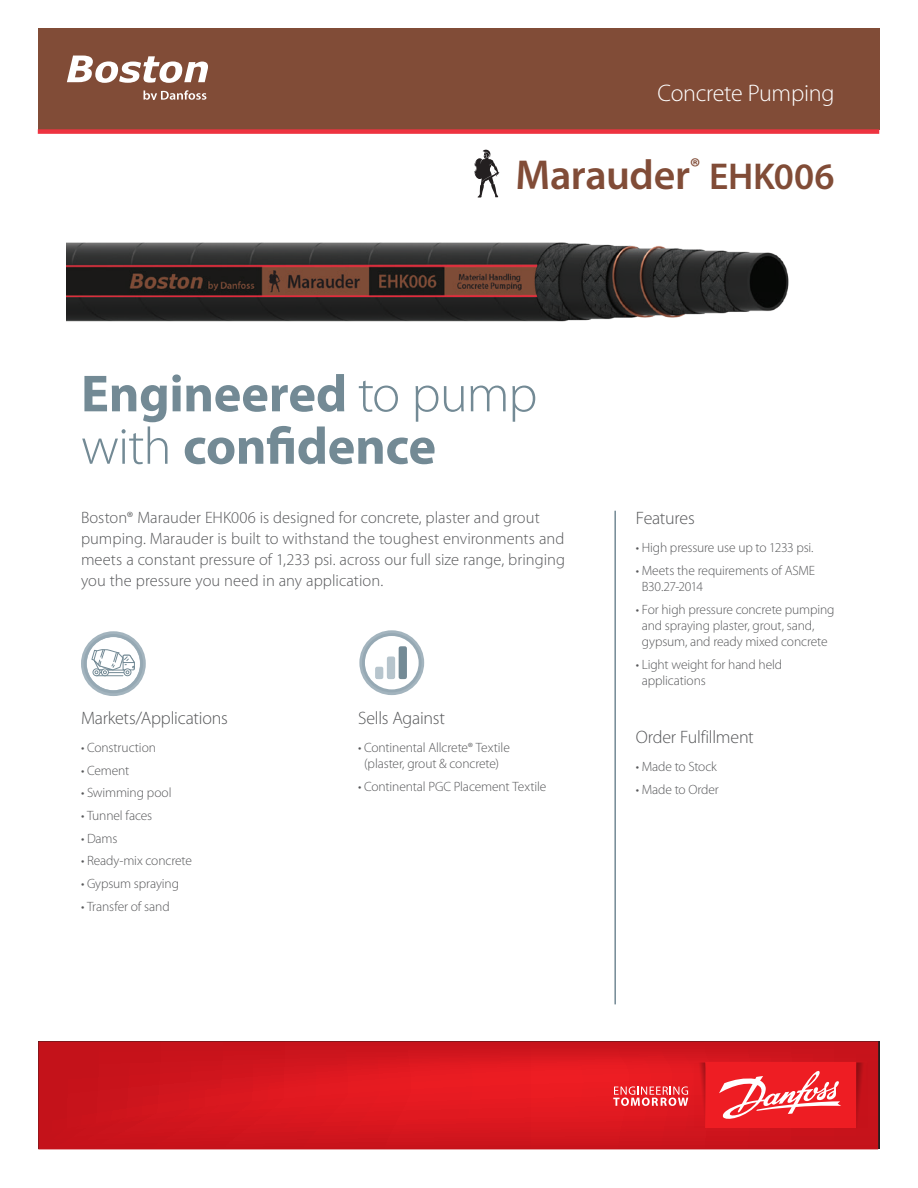
<style>
.page{position:relative;width:918px;height:1188px;background:#fff}
.page>*{position:absolute;margin:0;border:0;box-sizing:border-box;transform-origin:0 0}
.Headline_1{font:700 52.5px/52.5px "Myriad Pro";letter-spacing:-.01em;color:#738a95}
.Headline_1-2{font:600 42px "Myriad Pro";letter-spacing:-.01em;color:#814c37}
.Category_function{font:300 24px "Myriad Pro";letter-spacing:-.01em;color:#fff}
.Subheads{font:300 18px "Myriad Pro";letter-spacing:-.015em;color:#57585a}
.Body_-_Front{font:300 16.5px/21px "Myriad Pro";color:#57585a}
.t1{font:300 13.5px/16.2px "Myriad Pro";letter-spacing:-.01em;color:#57585a}
.s1{font-size:37.5px}
.s2{font-weight:300}
</style>
<div class="page">
<div style="left:38px;top:28px;width:841px;height:102px;background:#814c37"></div>
<div style="left:38px;top:129px;width:841px;height:5px;background:#ee3340"></div>
<svg style="left:38px;top:1041px;width:840px;height:108px;background:#d2161d"></svg>
<div style="left:706px;top:1063px;width:150px;height:65px;background:#ee1d23"></div>
<svg style="left:613px;top:1086px;width:75px;height:20px"></svg>
<svg style="left:719px;top:1071px;width:122px;height:48px"></svg>
<svg style="left:856px;top:1063px;width:12px;height:65px"></svg>
<svg style="left:694px;top:1063px;width:12px;height:65px"></svg>
<svg style="left:67px;top:56px;width:141px;height:27px"></svg>
<svg style="left:143px;top:90px;width:63px;height:10px"></svg>
<img style="left:67px;top:242px;width:722px;height:80px">
<div style="left:359px;top:630px;width:65px;height:65px;border:6px solid #a3b4be;border-radius:50%"></div>
<div style="left:363px;top:635px;width:57px;height:56px;background:#fff;border-radius:50%"></div>
<div style="left:362px;top:633px;width:60px;height:59px;border:3px solid #96a9b4;border-radius:50%"></div>
<svg style="left:375px;top:646px;width:32px;height:33px"></svg>
<hr style="left:614px;top:511px;width:2px;height:493px;background:#738a95">
<div style="left:81px;top:631px;width:65px;height:65px;border:6px solid #a3b4be;border-radius:50%"></div>
<div style="left:84px;top:634px;width:59px;height:59px;border:3px solid #96a9b4;border-radius:50%"></div>
<svg style="left:91px;top:648px;width:45px;height:28px"></svg>
<svg style="left:474px;top:149px;width:25px;height:49px"></svg>
<p class="Category_function" style="left:657px;top:80px;width:179px">Concrete Pumping</p>
<p class="Headline_1-2" style="left:516px;top:148px;width:320px">Marauder<sup>®</sup> <span class="s1">EHK006</span></p>
<p class="Headline_1" style="left:81px;top:366px;width:458px">Engineered <span class="s2">to pump with</span> confidence</p>
<p class="Body_-_Front" style="left:81px;top:507px;width:486px">Boston® Marauder EHK006 is designed for concrete, plaster and grout pumping. Marauder is built to withstand the toughest environments and meets a constant pressure of 1,233 psi. across our full size range, bringing you the pressure you need in any application.</p>
<p class="Subheads" style="left:81px;top:708px;width:148px">Markets/Applications</p>
<p class="t1" style="left:81px;top:739px;width:77px">• Construction</p>
<p class="t1" style="left:81px;top:762px;width:50px">• Cement</p>
<p class="t1" style="left:81px;top:785px;width:92px">• Swimming pool</p>
<p class="t1" style="left:81px;top:807px;width:73px">• Tunnel faces</p>
<p class="t1" style="left:81px;top:830px;width:38px">• Dams</p>
<p class="t1" style="left:81px;top:853px;width:112px">• Ready-mix concrete</p>
<p class="t1" style="left:81px;top:876px;width:100px">• Gypsum spraying</p>
<p class="t1" style="left:81px;top:898px;width:90px">• Transfer of sand</p>
<p class="Subheads" style="left:358px;top:708px;width:88px">Sells Against</p>
<p class="t1" style="left:358px;top:739px;width:153px;text-align:center">• Continental Allcrete® Textile (plaster, grout &amp; concrete)</p>
<p class="t1" style="left:358px;top:778px;width:190px">• Continental PGC Placement Textile</p>
<p class="Subheads" style="left:636px;top:508px;width:60px">Features</p>
<p class="t1" style="left:636px;top:540px;width:179px">• High pressure use up to 1233 psi.</p>
<p class="t1" style="left:642px;top:563px;width:175px;text-indent:-6px">• Meets the requirements of ASME<br>B30.27-2014</p>
<p class="t1" style="left:642px;top:601px;width:194px;text-indent:-6px">• For high pressure concrete pumping and spraying plaster, grout, sand, gypsum, and ready mixed concrete</p>
<p class="t1" style="left:642px;top:657px;width:142px;text-indent:-6px">• Light weight for hand held applications</p>
<p class="Subheads" style="left:636px;top:727px;width:119px">Order Fulfillment</p>
<p class="t1" style="left:636px;top:759px;width:83px">• Made to Stock</p>
<p class="t1" style="left:636px;top:782px;width:85px">• Made to Order</p>
</div>
